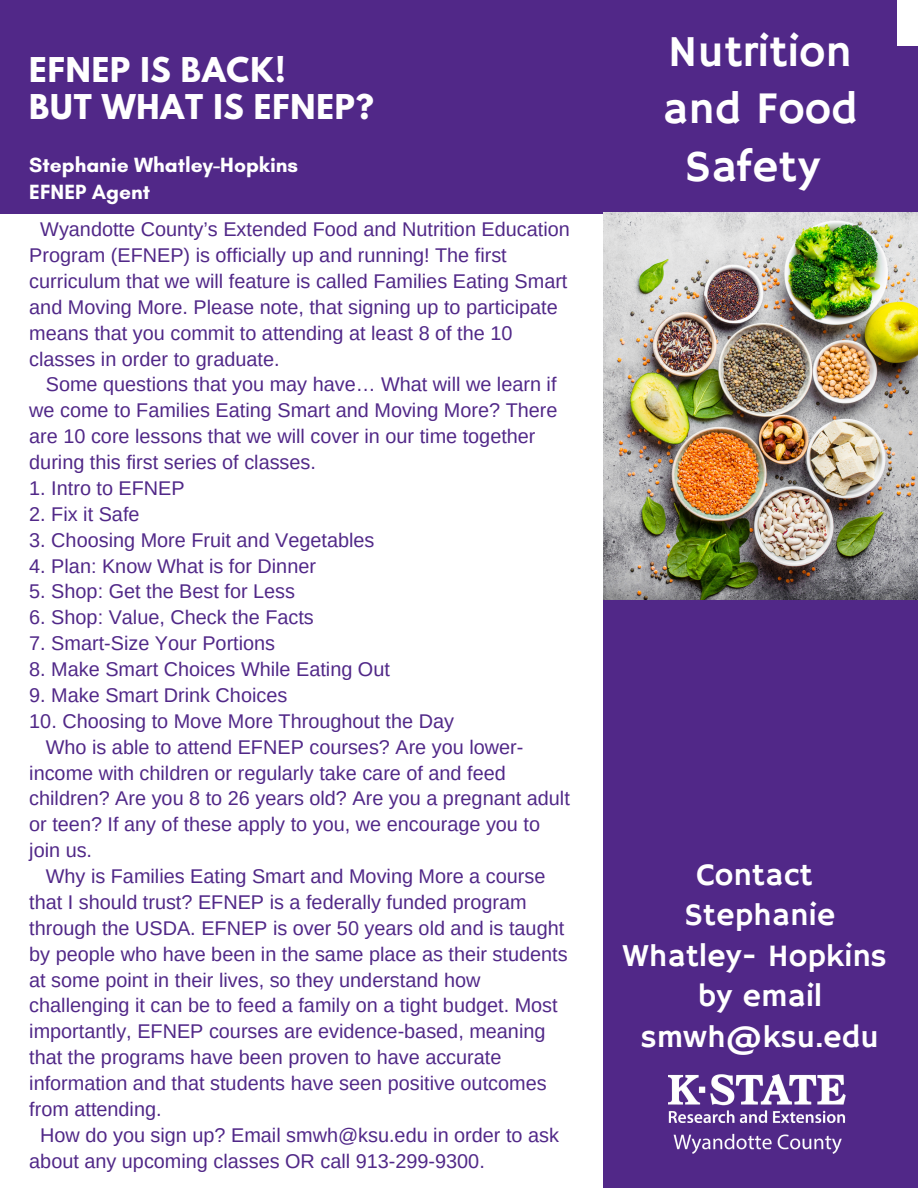
<style>
.page{position:relative;width:918px;height:1188px;background:#fff}
.page>*{position:absolute;margin:0;border:0;box-sizing:border-box;transform-origin:0 0}
.t1{font:45px/57.3px "Hammersmith One";color:#fff;text-align:center}
.t2{font:31.8px/40.5px "Hammersmith One";color:#fff;text-align:center}
.t3{font:700 30.3px/37.2px "League Spartan";letter-spacing:.03em;color:#fff}
.t4{font:700 21px/27px "Glacial Indifference";color:#fff}
.t5{font:19.8px/25.8px "Arimo";color:#512888}
</style>
<div class="page">
<div style="left:0;top:0;width:897px;height:213px;background:#512888"></div>
<div style="left:603px;top:46px;width:315px;height:1142px;background:#512888"></div>
<img style="left:603px;top:213px;width:315px;height:387px">
<img style="left:669px;top:1074px;width:177px;height:49px">
<img style="left:669px;top:1115px;width:173px;height:39px">
<h3 class="t3" style="left:29px;top:55px;width:346px">EFNEP IS BACK!<br>BUT WHAT IS EFNEP?</h3>
<p class="t4" style="left:29px;top:151px;width:270px">Stephanie Whatley-Hopkins<br>EFNEP Agent</p>
<p class="t5" style="left:29px;top:216px;width:542px;text-indent:11px">Wyandotte County’s Extended Food and Nutrition Education Program (EFNEP) is officially up and running! The first curriculum that we will feature is called Families Eating Smart and Moving More. Please note, that signing up to participate means that you commit to attending at least 8 of the 10 classes in order to graduate.</p>
<p class="t5" style="left:29px;top:372px;width:530px;text-indent:17px">Some questions that you may have… What will we learn if we come to Families Eating Smart and Moving More? There are 10 core lessons that we will cover in our time together during this first series of classes.</p>
<p class="t5" style="left:29px;top:475px;width:157px">1. Intro to EFNEP</p>
<p class="t5" style="left:29px;top:501px;width:112px">2. Fix it Safe</p>
<p class="t5" style="left:29px;top:527px;width:347px">3. Choosing More Fruit and Vegetables</p>
<p class="t5" style="left:29px;top:553px;width:288px">4. Plan: Know What is for Dinner</p>
<p class="t5" style="left:29px;top:579px;width:267px">5. Shop: Get the Best for Less</p>
<p class="t5" style="left:29px;top:605px;width:286px">6. Shop: Value, Check the Facts</p>
<p class="t5" style="left:29px;top:630px;width:247px">7. Smart-Size Your Portions</p>
<p class="t5" style="left:29px;top:656px;width:362px">8. Make Smart Choices While Eating Out</p>
<p class="t5" style="left:29px;top:682px;width:260px">9. Make Smart Drink Choices</p>
<p class="t5" style="left:29px;top:708px;width:426px">10. Choosing to Move More Throughout the Day</p>
<p class="t5" style="left:46px;top:734px;width:479px">Who is able to attend EFNEP courses? Are you lower-</p>
<p class="t5" style="left:29px;top:760px;width:478px">income with children or regularly take care of and feed</p>
<p class="t5" style="left:29px;top:786px;width:542px">children? Are you 8 to 26 years old? Are you a pregnant adult</p>
<p class="t5" style="left:29px;top:812px;width:512px">or teen? If any of these apply to you, we encourage you to</p>
<p class="t5" style="left:29px;top:837px;width:64px">join us.</p>
<p class="t5" style="left:46px;top:863px;width:501px">Why is Families Eating Smart and Moving More a course</p>
<p class="t5" style="left:29px;top:889px;width:499px">that I should trust? EFNEP is a federally funded program</p>
<p class="t5" style="left:29px;top:915px;width:536px">through the USDA. EFNEP is over 50 years old and is taught</p>
<p class="t5" style="left:29px;top:941px;width:540px">by people who have been in the same place as their students</p>
<p class="t5" style="left:29px;top:967px;width:453px">at some point in their lives, so they understand how</p>
<p class="t5" style="left:29px;top:993px;width:530px">challenging it can be to feed a family on a tight budget. Most</p>
<p class="t5" style="left:29px;top:1019px;width:518px">importantly, EFNEP courses are evidence-based, meaning</p>
<p class="t5" style="left:29px;top:1044px;width:474px">that the programs have been proven to have accurate</p>
<p class="t5" style="left:29px;top:1070px;width:519px">information and that students have seen positive outcomes</p>
<p class="t5" style="left:29px;top:1096px;width:134px">from attending.</p>
<p class="t5" style="left:40px;top:1122px;width:520px">How do you sign up? Email smwh@ksu.edu in order to ask</p>
<p class="t5" style="left:29px;top:1148px;width:457px">about any upcoming classes OR call 913-299-9300.</p>
<h1 class="t1" style="left:662px;top:25px;width:197px">Nutrition and Food<br>Safety</h1>
<h2 class="t2" style="left:622px;top:856px;width:266px">Contact<br>Stephanie<br>Whatley- Hopkins by email smwh@ksu.edu</h2>
</div>
